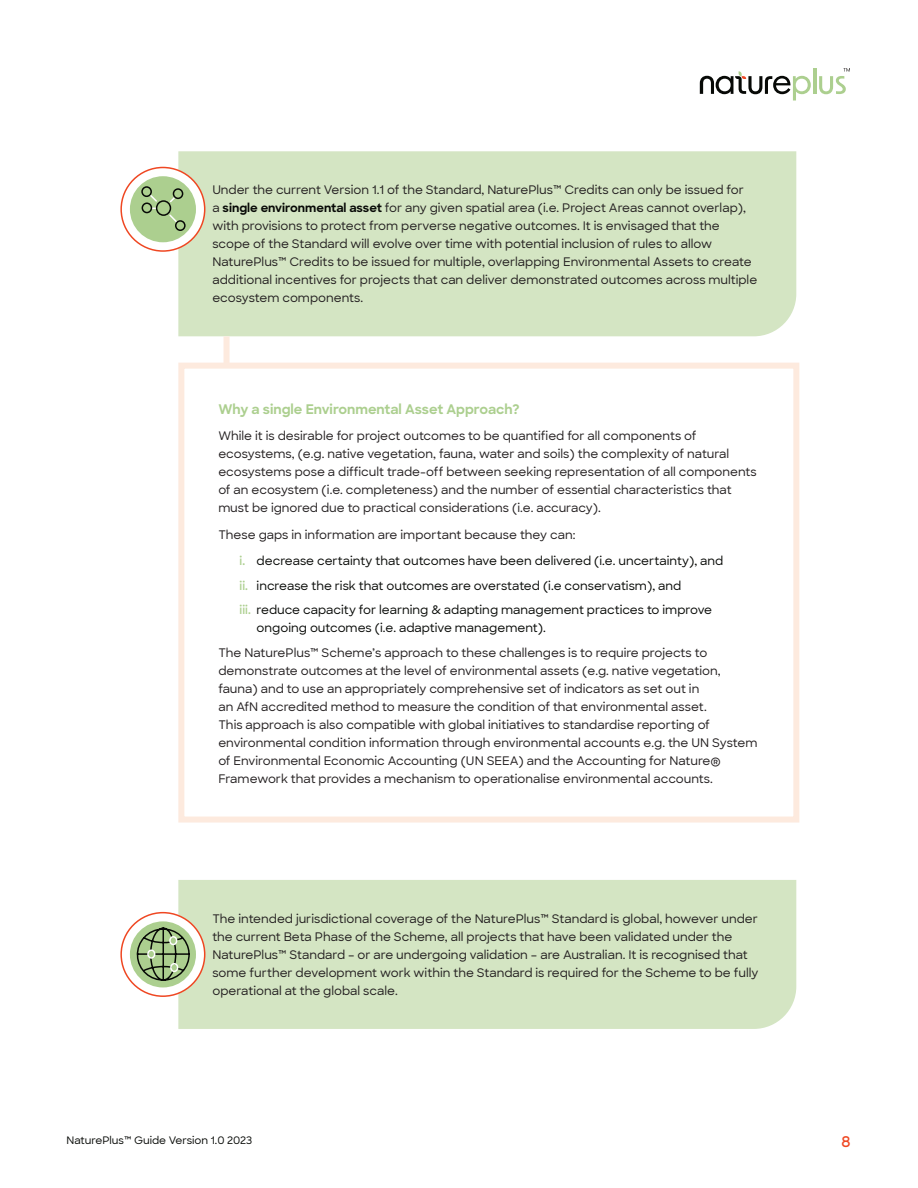
<style>
.page{position:relative;width:918px;height:1188px;background:#fff}
.page>*{position:absolute;margin:0;border:0;box-sizing:border-box;transform-origin:0 0}
.t1{font:600 15px "Sharp Sans";color:#ef4722}
.t2{font:700 13.5px "Sharp Sans";color:#accf8f}
.t3{font:500 12px/18px "Sharp Sans";color:#231f20}
.t4{font:500 12px/24.5px "Sharp Sans";color:#070906}
.t5{font:500 10.5px "Sharp Sans";color:#070906}
.s1{font-weight:700;color:#070906}
.s2{font-weight:600;color:#accf8f}
</style>
<div class="page">
<hr style="left:813px;top:68px;width:3px;height:26px;background:#accf8f">
<svg style="left:700px;top:71px;width:111px;height:29px"></svg>
<svg style="left:819px;top:68px;width:31px;height:26px"></svg>
<div style="left:178px;top:151px;width:618px;height:185px;background:#d4e5c3"></div>
<div style="left:178px;top:880px;width:618px;height:149px;background:#d4e5c3"></div>
<svg style="left:121px;top:167px;width:84px;height:84px"></svg>
<div style="left:120px;top:167px;width:85px;height:85px;border:2px solid #ef4722;border-radius:50%"></div>
<div style="left:130px;top:176px;width:66px;height:66px;background:#accf8f;border-radius:50%"></div>
<div style="left:178px;top:363px;width:621px;height:460px;border:6px solid #fdeade"></div>
<div style="left:224px;top:336px;width:6px;height:32px;background:#fdeade"></div>
<svg style="left:141px;top:186px;width:43px;height:37px"></svg>
<div style="left:156px;top:200px;width:15px;height:16px;border:2px solid #070906;border-radius:50%"></div>
<div style="left:175px;top:220px;width:11px;height:11px;border:2px solid #070906;border-radius:50%"></div>
<svg style="left:121px;top:913px;width:84px;height:83px"></svg>
<div style="left:120px;top:912px;width:85px;height:85px;border:2px solid #ef4722;border-radius:50%"></div>
<div style="left:130px;top:921px;width:66px;height:66px;background:#accf8f;border-radius:50%"></div>
<svg style="left:135px;top:925px;width:57px;height:59px"></svg>
<p class="t3" style="left:212px;top:180px;width:546px">Under the current Version 1.1 of the Standard, NaturePlus™ Credits can only be issued for<br>a <span class="s1">single environmental asset</span> for any given spatial area (i.e. Project Areas cannot overlap), with provisions to protect from perverse negative outcomes. It is envisaged that the scope of the Standard will evolve over time with potential inclusion of rules to allow NaturePlus™ Credits to be issued for multiple, overlapping Environmental Assets to create additional incentives for projects that can deliver demonstrated outcomes across multiple ecosystem components.</p>
<p class="t2" style="left:218px;top:399px;width:303px">Why a single Environmental Asset Approach?</p>
<p class="t3" style="left:218px;top:426px;width:540px">While it is desirable for project outcomes to be quantified for all components of ecosystems, (e.g. native vegetation, fauna, water and soils) the complexity of natural ecosystems pose a difficult trade-off between seeking representation of all components of an ecosystem (i.e. completeness) and the number of essential characteristics that must be ignored due to practical considerations (i.e. accuracy).</p>
<p class="t3" style="left:218px;top:525px;width:359px">These gaps in information are important because they can:</p>
<p class="t4" style="left:240px;top:548px;width:485px"><span class="s2">i.</span> decrease certainty that outcomes have been delivered (i.e. uncertainty), and <span class="s2">ii.</span> increase the risk that outcomes are overstated (i.e conservatism), and<br><span class="s2">iii.</span> reduce capacity for learning &amp; adapting management practices to improve</p>
<p class="t4" style="left:257px;top:615px;width:291px">ongoing outcomes (i.e. adaptive management).</p>
<p class="t3" style="left:218px;top:643px;width:541px">The NaturePlus™ Scheme’s approach to these challenges is to require projects to demonstrate outcomes at the level of environmental assets (e.g. native vegetation, fauna) and to use an appropriately comprehensive set of indicators as set out in<br>an AfN accredited method to measure the condition of that environmental asset.<br>This approach is also compatible with global initiatives to standardise reporting of environmental condition information through environmental accounts e.g. the UN System of Environmental Economic Accounting (UN SEEA) and the Accounting for Nature® Framework that provides a mechanism to operationalise environmental accounts.</p>
<p class="t3" style="left:212px;top:909px;width:548px">The intended jurisdictional coverage of the NaturePlus™ Standard is global, however under the current Beta Phase of the Scheme, all projects that have been validated under the NaturePlus™ Standard – or are undergoing validation – are Australian. It is recognised that some further development work within the Standard is required for the Scheme to be fully operational at the global scale.</p>
<p class="t5" style="left:67px;top:1133px;width:187px">NaturePlus™ Guide Version 1.0 2023</p>
<p class="t1" style="left:841px;top:1130px;width:11px">8</p>
</div>
